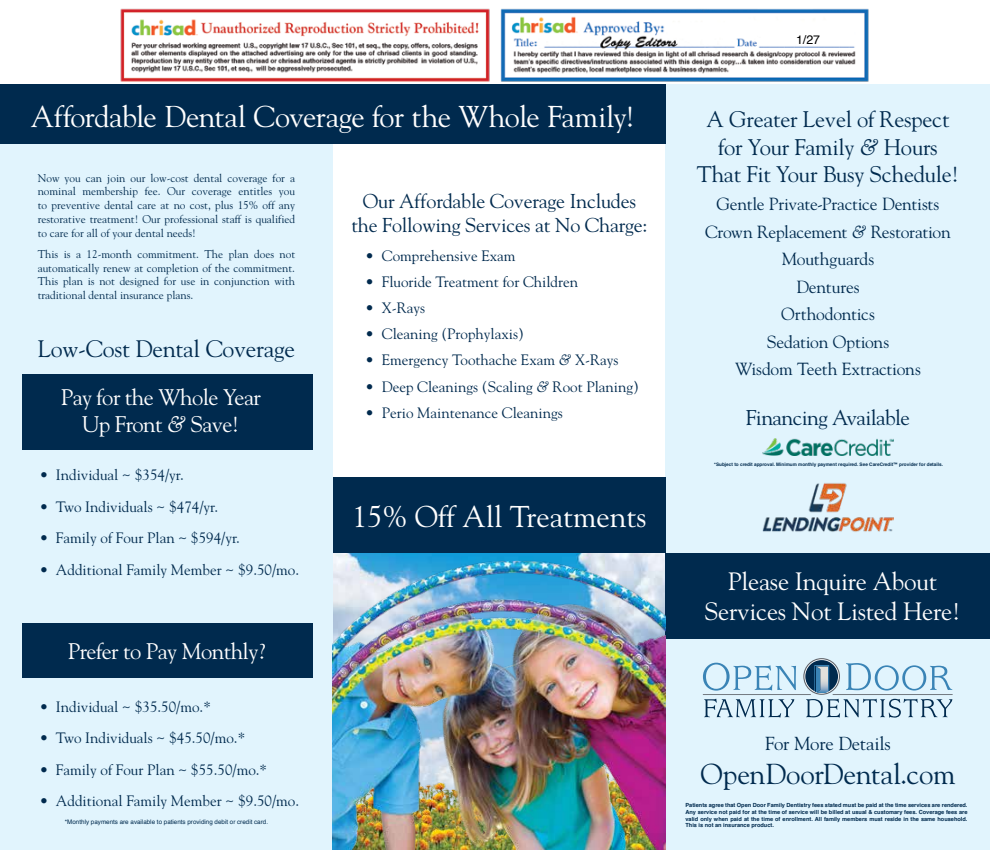
<style>
.page{position:relative;width:990px;height:850px;background:#fff}
.page>*{position:absolute;margin:0;border:0;box-sizing:border-box;transform-origin:0 0}
.t1{font:30px "Goudy Std";letter-spacing:-.005em;color:#fff}
.t2{font:28.75px "Goudy Std";letter-spacing:-.005em;color:#002a4e}
.t3{font:25px/30px "Goudy Std";letter-spacing:-.01em;color:#fff;text-align:center}
.t4{font:23.75px "Goudy Std";letter-spacing:-.01em;color:#002a4e}
.t5{font:22.5px/27px "Goudy Std";letter-spacing:-.01em;color:#002a4e;text-align:center}
.t6{font:22.5px/26.2px "Goudy Std";letter-spacing:-.025em;color:#fff;text-align:center}
.t7{font:21.25px "Goudy Std";letter-spacing:-.025em;color:#002a4e}
.t8{font:20px/24px "Goudy Std";letter-spacing:-.01em;color:#002a4e;text-align:center}
.t9{font:18.75px "Goudy Std";letter-spacing:-.015em;color:#002a4e}
.t10{font:17.5px/27.5px "Goudy Std";letter-spacing:-.015em;color:#002a4e;text-align:center}
.t11{font:15px "Goudy Std";color:#002a4e}
.t12{font:12.38px "Helvetica";color:#000}
.t13{font:11.25px/13.8px "Goudy Std";color:#002a4e;text-align:justify}
.t14{font:6.25px "Helvetica";color:#002a4e}
.t15{font:700 5.62px/6.8px "Helvetica";color:#002a4e;text-align:justify}
.t16{font:700 4.75px "Helvetica";color:#002a4e}
.s1{font-style:italic}
</style>
<div class="page">
<div style="left:0;top:73px;width:333px;height:776px;background:#e1f4fd"></div>
<div style="left:666px;top:73px;width:324px;height:776px;background:#e1f4fd"></div>
<div style="left:0;top:73px;width:666px;height:71px;background:#002a4e"></div>
<img style="left:762px;top:438px;width:132px;height:18px">
<img style="left:762px;top:483px;width:132px;height:49px">
<div style="left:333px;top:477px;width:333px;height:75px;background:#002a4e"></div>
<div style="left:666px;top:552px;width:324px;height:86px;background:#002a4e"></div>
<svg style="left:703px;top:662px;width:93px;height:28px"></svg>
<svg style="left:704px;top:698px;width:90px;height:19px"></svg>
<hr style="left:833px;top:694px;width:120px;height:1px;background:#5f636a">
<hr style="left:703px;top:694px;width:108px;height:1px;background:#5f636a">
<svg style="left:803px;top:658px;width:149px;height:59px"></svg>
<img style="left:333px;top:552px;width:333px;height:297px">
<div style="left:22px;top:374px;width:291px;height:75px;background:#002a4e"></div>
<div style="left:22px;top:623px;width:291px;height:55px;background:#002a4e"></div>
<div style="left:0;top:8px;width:990px;height:75px;background:#fff"></div>
<img style="left:120px;top:8px;width:749px;height:74px">
<p class="t12" style="left:796px;top:30px;width:26px">1/27</p>
<h1 class="t1" style="left:31px;top:98px;width:606px">Affordable Dental Coverage for the Whole Family!</h1>
<h3 class="t5" style="left:697px;top:106px;width:264px">A Greater Level of Respect for Your Family <span class="s1">&amp;</span> Hours<br>That Fit Your Busy Schedule!</h3>
<p class="t10" style="left:705px;top:190px;width:247px">Gentle Private-Practice Dentists<br>Crown Replacement <span class="s1">&amp;</span> Restoration<br>Mouthguards<br>Dentures<br>Orthodontics<br>Sedation Options<br>Wisdom Teeth Extractions</p>
<p class="t13" style="left:38px;top:170px;width:259px">Now you can join our low-cost dental coverage for a nominal membership fee. Our coverage entitles you to preventive dental care at no cost, plus 15% off any restorative treatment! Our professional staff is qualified to care for all of your dental needs!</p>
<p class="t13" style="left:38px;top:247px;width:259px">This is a 12-month commitment. The plan does not automatically renew at completion of the commitment.<br>This plan is not designed for use in conjunction with traditional dental insurance plans.</p>
<h3 class="t8" style="left:351px;top:189px;width:298px">Our Affordable Coverage Includes the Following Services at No Charge:</h3>
<p class="t11" style="left:365px;top:247px;width:152px">• Comprehensive Exam</p>
<p class="t11" style="left:365px;top:273px;width:214px">• Fluoride Treatment for Children</p>
<p class="t11" style="left:365px;top:299px;width:61px">• X-Rays</p>
<p class="t11" style="left:365px;top:325px;width:160px">• Cleaning (Prophylaxis)</p>
<p class="t11" style="left:365px;top:351px;width:255px">• Emergency Toothache Exam <span class="s1">&amp;</span> X-Rays</p>
<p class="t11" style="left:365px;top:377px;width:275px">• Deep Cleanings (Scaling <span class="s1">&amp;</span> Root Planing)</p>
<p class="t11" style="left:365px;top:403px;width:199px">• Perio Maintenance Cleanings</p>
<h3 class="t7" style="left:746px;top:404px;width:166px">Financing Available</h3>
<p class="t16" style="left:714px;top:460px;width:230px">*Subject to credit approval. Minimum monthly payment required. See CareCredit™ provider for details.</p>
<h3 class="t4" style="left:38px;top:334px;width:259px">Low-Cost Dental Coverage</h3>
<h3 class="t6" style="left:61px;top:384px;width:202px">Pay for the Whole Year<br>Up Front <span class="s1">&amp;</span> Save!</h3>
<p class="t11" style="left:39px;top:466px;width:146px">• Individual ~ $354/yr.</p>
<p class="t11" style="left:39px;top:497px;width:180px">• Two Individuals ~ $474/yr.</p>
<p class="t11" style="left:39px;top:529px;width:202px">• Family of Four Plan ~ $594/yr.</p>
<p class="t11" style="left:39px;top:560px;width:261px">• Additional Family Member ~ $9.50/mo.</p>
<h1 class="t1" style="left:352px;top:497px;width:296px">15% Off All Treatments</h1>
<h3 class="t3" style="left:705px;top:566px;width:257px">Please Inquire About<br>Services Not Listed Here!</h3>
<h3 class="t6" style="left:68px;top:637px;width:199px">Prefer to Pay Monthly?</h3>
<p class="t11" style="left:39px;top:696px;width:173px">• Individual ~ $35.50/mo.*</p>
<p class="t11" style="left:39px;top:728px;width:207px">• Two Individuals ~ $45.50/mo.*</p>
<p class="t11" style="left:39px;top:759px;width:229px">• Family of Four Plan ~ $55.50/mo.*</p>
<p class="t11" style="left:39px;top:791px;width:261px">• Additional Family Member ~ $9.50/mo.</p>
<p class="t14" style="left:65px;top:816px;width:205px">*Monthly payments are available to patients providing debit or credit card.</p>
<p class="t9" style="left:765px;top:731px;width:127px">For More Details</p>
<h2 class="t2" style="left:701px;top:756px;width:256px">OpenDoorDental.com</h2>
<p class="t15" style="left:686px;top:801px;width:284px">Patients agree that Open Door Family Dentistry fees stated must be paid at the time services are rendered.<br>Any service not paid for at the time of service will be billed at usual &amp; customary fees. Coverage fees are valid only when paid at the time of enrollment. All family members must reside in the same household.<br>This is not an insurance product.</p>
</div>
